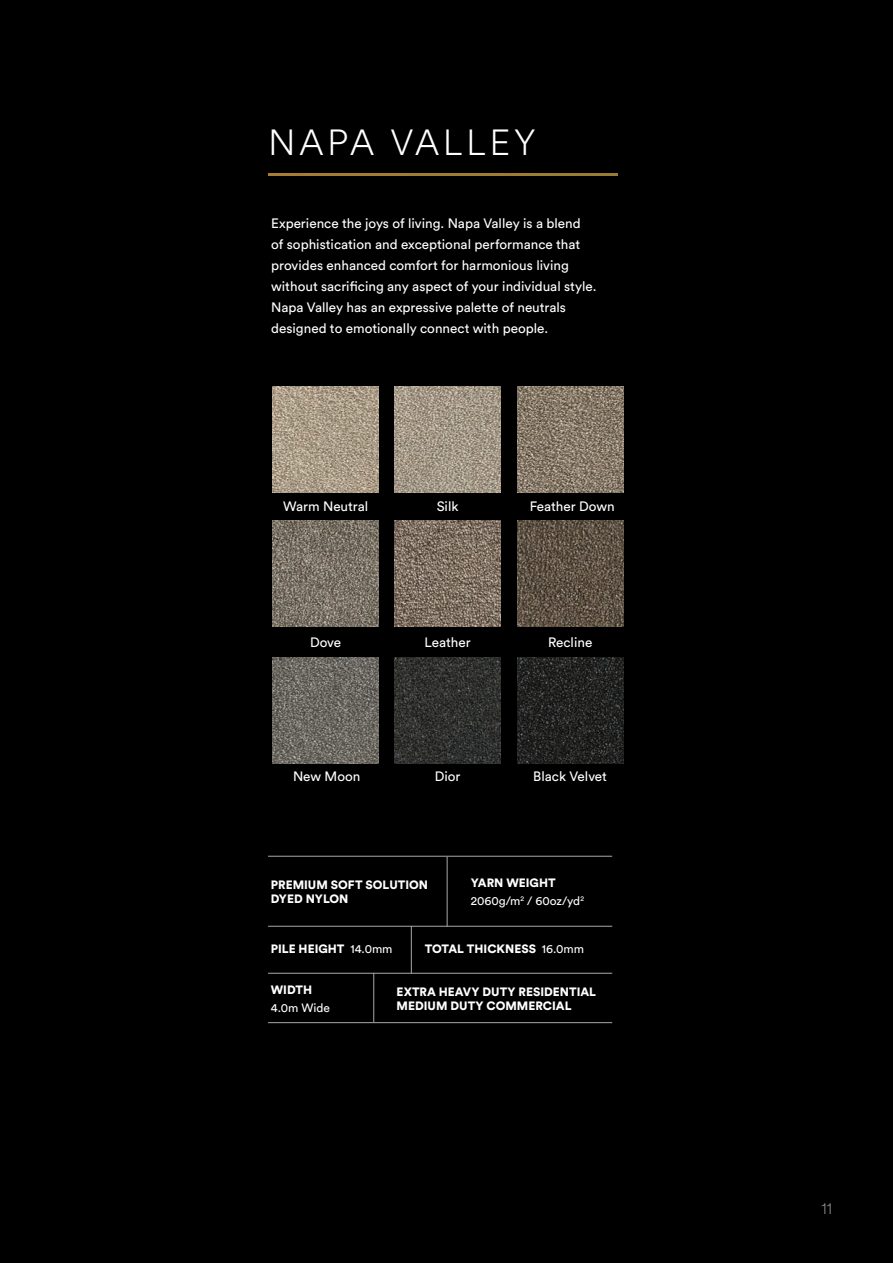
<style>
.page{position:relative;width:893px;height:1263px;background:#000}
.page>*{position:absolute;margin:0;border:0;box-sizing:border-box;transform-origin:0 0}
.t1{font:300 36px "Circular Air";letter-spacing:.1em;color:#fff}
.t2{font:300 15px "Circular Air";color:#939598}
.t3{font:13.5px/21px "Circular Std";color:#fff}
.t4{font:900 12px/14.4px "Circular Std";color:#fff}
.t5{font:12px/18px "Circular Std";color:#fff}
.s1{font-weight:900}
.s2{font-weight:400}
</style>
<div class="page">
<hr style="left:268px;top:174px;width:350px;height:1px;background:#a27c34">
<hr style="left:268px;top:856px;width:344px;height:1px;background:#a8a9ad">
<hr style="left:268px;top:926px;width:344px;height:1px;background:#a8a9ad">
<hr style="left:268px;top:973px;width:344px;height:1px;background:#a8a9ad">
<hr style="left:411px;top:926px;width:1px;height:47px;background:#a8a9ad">
<hr style="left:447px;top:857px;width:1px;height:69px;background:#a8a9ad">
<hr style="left:268px;top:1022px;width:344px;height:1px;background:#a8a9ad">
<hr style="left:373px;top:973px;width:1px;height:49px;background:#a8a9ad">
<img style="left:273px;top:386px;width:106px;height:106px">
<img style="left:395px;top:386px;width:106px;height:106px">
<img style="left:517px;top:386px;width:106px;height:106px">
<img style="left:273px;top:521px;width:106px;height:106px">
<img style="left:395px;top:521px;width:106px;height:106px">
<img style="left:517px;top:521px;width:106px;height:106px">
<img style="left:273px;top:657px;width:106px;height:107px">
<img style="left:395px;top:657px;width:106px;height:107px">
<img style="left:517px;top:657px;width:106px;height:107px">
<h1 class="t1" style="left:269px;top:118px;width:269px">NAPA VALLEY</h1>
<p class="t3" style="left:271px;top:213px;width:327px">Experience the joys of living. Napa Valley is a blend<br>of sophistication and exceptional performance that provides enhanced comfort for harmonious living without sacrificing any aspect of your individual style.<br>Napa Valley has an expressive palette of neutrals designed to emotionally connect with people.</p>
<p class="t3" style="left:283px;top:496px;width:87px">Warm Neutral</p>
<p class="t3" style="left:437px;top:496px;width:23px">Silk</p>
<p class="t3" style="left:530px;top:496px;width:86px">Feather Down</p>
<p class="t3" style="left:310px;top:631px;width:33px">Dove</p>
<p class="t3" style="left:424px;top:631px;width:48px">Leather</p>
<p class="t3" style="left:548px;top:631px;width:46px">Recline</p>
<p class="t3" style="left:293px;top:766px;width:69px">New Moon</p>
<p class="t3" style="left:435px;top:766px;width:27px">Dior</p>
<p class="t3" style="left:533px;top:766px;width:75px">Black Velvet</p>
<p class="t4" style="left:271px;top:877px;width:159px">PREMIUM SOFT SOLUTION<br>DYED NYLON</p>
<p class="t5" style="left:471px;top:874px;width:115px"><span class="s1">YARN WEIGHT<br></span>2060g/m<sup>2</sup> / 60oz/yd<sup>2</sup></p>
<p class="t4" style="left:271px;top:941px;width:123px">PILE HEIGHT <span class="s2">14.0mm</span></p>
<p class="t4" style="left:425px;top:941px;width:161px">TOTAL THICKNESS <span class="s2">16.0mm</span></p>
<p class="t4" style="left:271px;top:982px;width:43px">WIDTH</p>
<p class="t5" style="left:271px;top:999px;width:61px">4.0m Wide</p>
<p class="t4" style="left:397px;top:984px;width:201px">EXTRA HEAVY DUTY RESIDENTIAL<br>MEDIUM DUTY COMMERCIAL</p>
<p class="t2" style="left:821px;top:1199px;width:12px">11</p>
</div>
